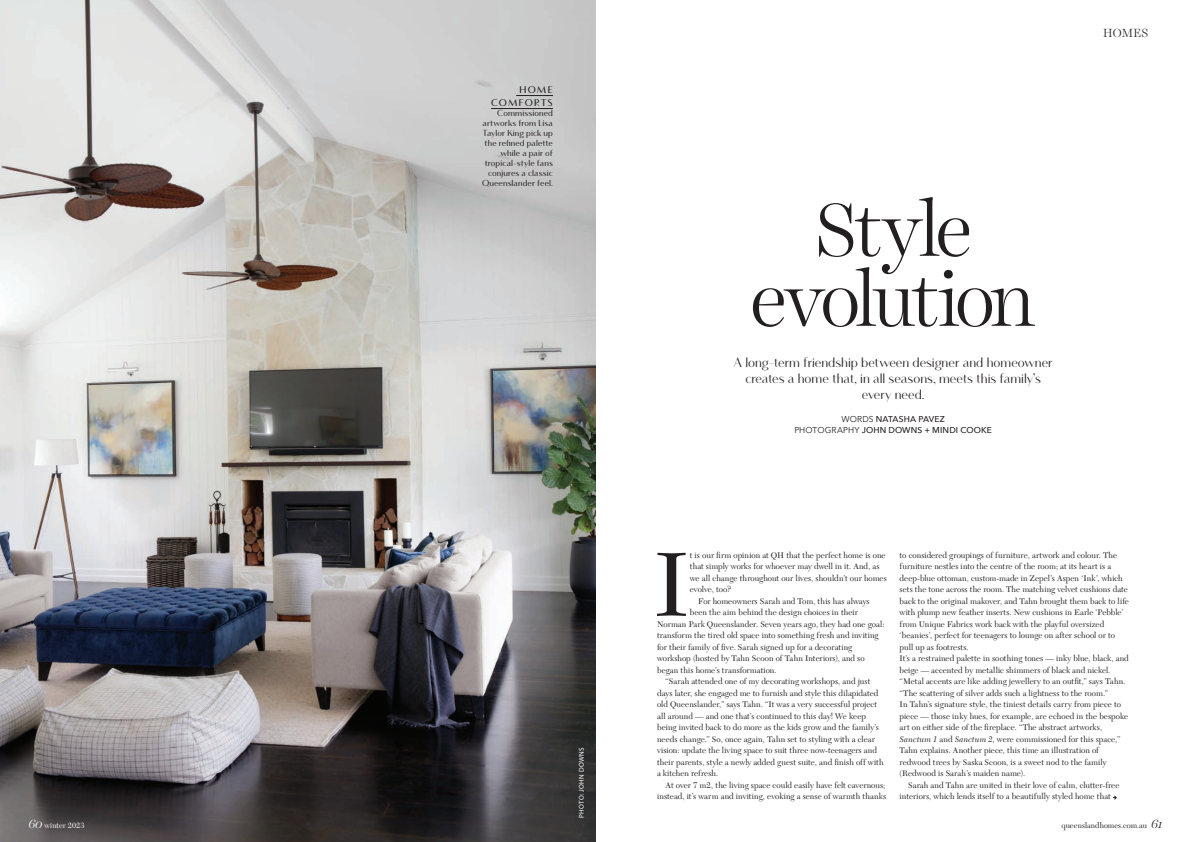
<style>
.page{position:relative;width:1191px;height:842px;background:#fff}
.page>*{position:absolute;margin:0;border:0;box-sizing:border-box;transform-origin:0 0}
.t1{font:94.3px "New Caledonia LT Std";color:#231f20}
.t2{font:300 76px/70px "Harriet Display";letter-spacing:-.05em;color:#231f20;text-align:center}
.t3{font:700 14px/16px "Vanitas";letter-spacing:-.005em;color:#231f20;text-align:center}
.t4{font:300 12px "Harriet Display";letter-spacing:.02em;color:#231f20}
.t5{font:900 10px/13px "Vanitas";letter-spacing:.11em;color:#231f20;text-align:right}
.t6{font:800 9px/10px "Vanitas";letter-spacing:.01em;color:#231f20;text-align:right}
.t7{font:8.5px/11.5px "New Caledonia LT Std";letter-spacing:.005em;color:#231f20}
.t8{font:500 8.5px/11px "Avenir Next";letter-spacing:.02em;color:#231f20;text-align:center}
.t9{font:8px "New Caledonia LT Std";color:#231f20}
.t10{font:8px "New Caledonia LT Std";letter-spacing:.02em;color:#fff}
.t11{font:7px "Myriad Pro";letter-spacing:.055em;color:#fff}
.s1{font-weight:400}
.s2{font-style:italic}
.s3{font-family:"Harriet Display";font-weight:300;font-style:italic;font-size:12px}
</style>
<div class="page">
<img style="left:0;top:0;width:595px;height:842px">
<hr style="left:516px;top:95px;width:37px;height:1px;background:#231f20">
<hr style="left:491px;top:108px;width:62px;height:1px;background:#231f20">
<svg style="left:1113px;top:795px;width:3px;height:5px"></svg>
<p class="t5" style="left:491px;top:83px;width:63px">HOME<br>COMFORTS</p>
<p class="t6" style="left:482px;top:108px;width:72px">Commissioned artworks from Lisa<br>Taylor King pick up the refined palette while a pair of tropical-style fans conjures a classic<br>Queenslander feel.</p>
<p class="t11" style="left:577px;top:818px;width:72px;rotate:-90deg">PHOTO: JOHN DOWNS</p>
<h3 class="t4" style="left:1103px;top:24px;width:47px">HOMES</h3>
<h2 class="t2" style="left:751px;top:194px;width:286px">Style evolution</h2>
<h3 class="t3" style="left:733px;top:354px;width:321px">A long-term friendship between designer and homeowner creates a home that, in all seasons, meets this family’s every need.</h3>
<p class="t8" style="left:794px;top:414px;width:199px"><span class="s1">WORDS</span> NATASHA PAVEZ<br><span class="s1">PHOTOGRAPHY</span> JOHN DOWNS + MINDI COOKE</p>
<h1 class="t1" style="left:653px;top:529px;width:38px">I</h1>
<p class="t7" style="left:690px;top:549px;width:197px">t is our firm opinion at QH that the perfect home is one</p>
<p class="t7" style="left:690px;top:561px;width:191px">that simply works for whoever may dwell in it. And, as</p>
<p class="t7" style="left:690px;top:572px;width:199px">we all change throughout our lives, shouldn’t our homes</p>
<p class="t7" style="left:690px;top:584px;width:43px">evolve, too?</p>
<p class="t7" style="left:698px;top:595px;width:173px">For homeowners Sarah and Tom, this has always</p>
<p class="t7" style="left:690px;top:607px;width:170px">been the aim behind the design choices in their</p>
<p class="t7" style="left:657px;top:618px;width:229px">Norman Park Queenslander. Seven years ago, they had one goal:</p>
<p class="t7" style="left:657px;top:630px;width:223px">transform the tired old space into something fresh and inviting</p>
<p class="t7" style="left:657px;top:641px;width:197px">for their family of five. Sarah signed up for a decorating</p>
<p class="t7" style="left:657px;top:653px;width:209px">workshop (hosted by Tahn Scoon of Tahn Interiors), and so</p>
<p class="t7" style="left:657px;top:664px;width:121px">began this home’s transformation.</p>
<p class="t7" style="left:665px;top:676px;width:206px">“Sarah attended one of my decorating workshops, and just</p>
<p class="t7" style="left:657px;top:687px;width:223px">days later, she engaged me to furnish and style this dilapidated</p>
<p class="t7" style="left:657px;top:699px;width:222px">old Queenslander,” says Tahn. “It was a very successful project</p>
<p class="t7" style="left:657px;top:710px;width:210px">all around — and one that’s continued to this day! We keep</p>
<p class="t7" style="left:657px;top:722px;width:223px">being invited back to do more as the kids grow and the family’s</p>
<p class="t7" style="left:657px;top:733px;width:219px">needs change.” So, once again, Tahn set to styling with a clear</p>
<p class="t7" style="left:657px;top:745px;width:221px">vision: update the living space to suit three now-teenagers and</p>
<p class="t7" style="left:657px;top:756px;width:228px">their parents, style a newly added guest suite, and finish off with</p>
<p class="t7" style="left:657px;top:768px;width:63px">a kitchen refresh.</p>
<p class="t7" style="left:665px;top:779px;width:221px">At over 7 m2, the living space could easily have felt cavernous;</p>
<p class="t7" style="left:657px;top:791px;width:231px">instead, it’s warm and inviting, evoking a sense of warmth thanks</p>
<p class="t7" style="left:899px;top:549px;width:231px">to considered groupings of furniture, artwork and colour. The furniture nestles into the centre of the room; at its heart is a deep-blue ottoman, custom-made in Zepel’s Aspen ‘Ink’, which sets the tone across the room. The matching velvet cushions date back to the original makover, and Tahn brought them back to life with plump new feather inserts. New cushions in Earle ‘Pebble’ from Unique Fabrics work back with the playful oversized ‘beanies’, perfect for teenagers to lounge on after school or to pull up as footrests.<br>It’s a restrained palette in soothing tones — inky blue, black, and beige — accented by metallic shimmers of black and nickel. “Metal accents are like adding jewellery to an outfit,” says Tahn. “The scattering of silver adds such a lightness to the room.”<br>In Tahn’s signature style, the tiniest details carry from piece to piece — those inky hues, for example, are echoed in the bespoke art on either side of the fireplace. “The abstract artworks, <span class="s2">Sanctum 1</span> and <span class="s2">Sanctum 2</span>, were commissioned for this space,” Tahn explains. Another piece, this time an illustration of redwood trees by Saska Scoon, is a sweet nod to the family (Redwood is Sarah’s maiden name).</p>
<p class="t7" style="left:899px;top:779px;width:221px;text-indent:8px">Sarah and Tahn are united in their love of calm, clutter-free interiors, which lends itself to a beautifully styled home that</p>
<p class="t10" style="left:28px;top:820px;width:58px"><span class="s3">60</span> winter 2023</p>
<p class="t9" style="left:1061px;top:820px;width:103px">queenslandhomes.com.au <span class="s3">61</span></p>
</div>
